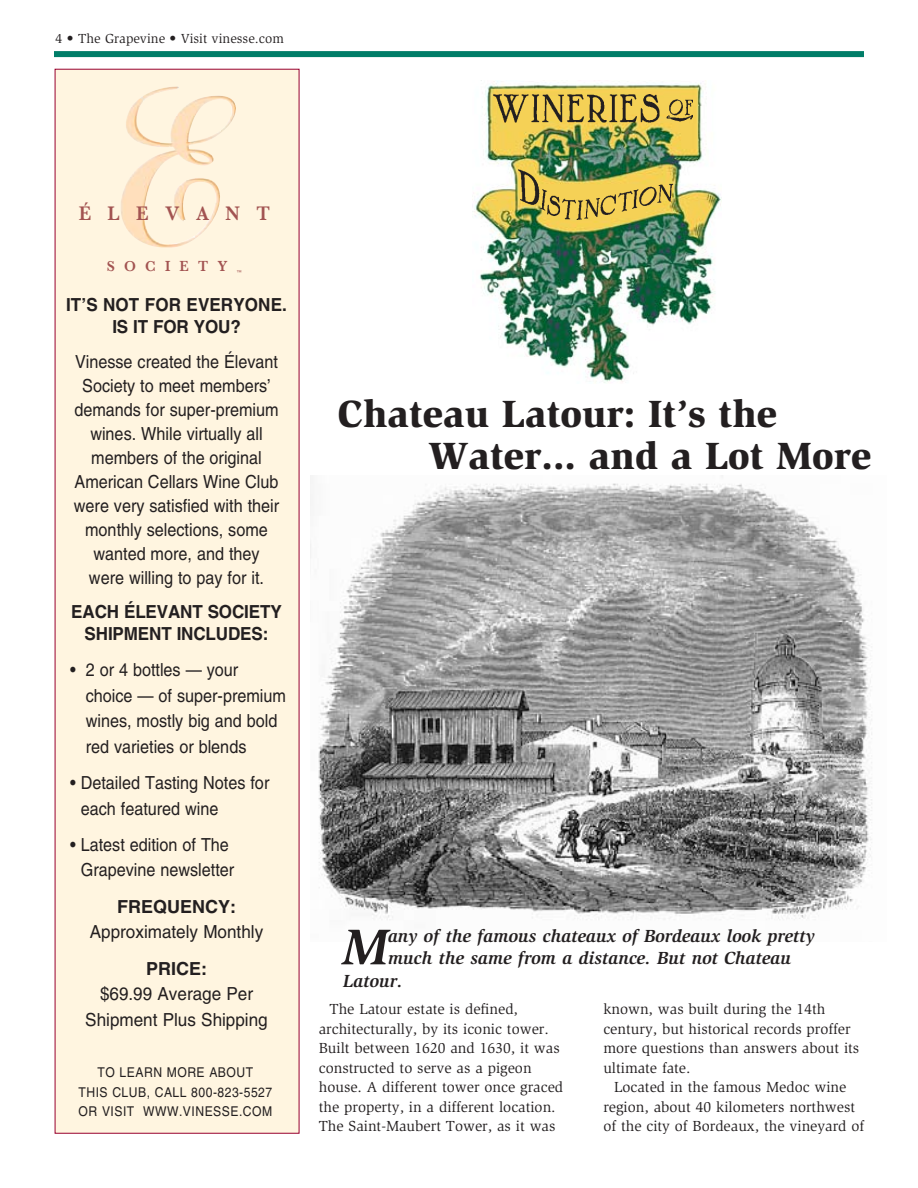
<style>
.page{position:relative;width:918px;height:1188px;background:#fff}
.page>*{position:absolute;margin:0;border:0;box-sizing:border-box;transform-origin:0 0}
.t1{font:italic 700 51.6px "Slimbach Std";color:#231f20}
.t2{font:900 39px/42px "Slimbach Std";color:#231f20}
.t3{font:600 20.1px "Baskerville";letter-spacing:.855em;color:#a25351;scale:.95 1}
.t4{font:18px/24px "Helvetica LT Std";color:#231f20;text-align:center;scale:.9 1}
.t5{font:italic 700 18px "Slimbach Std";color:#231f20}
.t6{font:700 18px/22.5px "Helvetica LT Std";letter-spacing:-.01em;color:#231f20;text-align:center;scale:.95 1}
.t7{font:18px/25.5px "Helvetica LT Std";color:#231f20;text-align:center;scale:.95 1}
.t8{font:700 18px "Helvetica LT Std";letter-spacing:-.01em;color:#231f20}
.t9{font:15px/19.5px "Slimbach Std";color:#231f20}
.t10{font:600 15px "Baskerville";letter-spacing:.65em;color:#a25351;scale:.95 1}
.t11{font:13.5px/19.5px "Helvetica LT Std";letter-spacing:.04em;color:#231f20;scale:.9 1}
.t12{font:13.5px "Slimbach Std";color:#231f20}
.t13{font:5.25px "Helvetica LT Std";color:#a25351;scale:.95 1}
</style>
<div class="page">
<div style="left:54px;top:51px;width:810px;height:6px;background:#007d68"></div>
<img style="left:310px;top:475px;width:562px;height:445px">
<div style="left:55px;top:69px;width:244px;height:1065px;background:#fff5e0"></div>
<img style="left:474px;top:80px;width:247px;height:303px">
<img style="left:493px;top:94px;width:200px;height:126px">
<img style="left:126px;top:87px;width:49px;height:74px">
<p class="t12" style="left:56px;top:31px;width:230px">4 • The Grapevine • Visit vinesse.com</p>
<h3 class="t3" style="left:79px;top:202px;width:203px">ÉLEVANT</h3>
<p class="t10" style="left:107px;top:257px;width:93px">SOCIET</p>
<p class="t10" style="left:218px;top:257px;width:12px">Y</p>
<p class="t13" style="left:237px;top:269px;width:7px">™</p>
<p class="t6" style="left:66px;top:293px;width:234px">IT’S NOT FOR EVERYONE.<br>IS IT FOR YOU?</p>
<p class="t4" style="left:74px;top:350px;width:230px">Vinesse created the Élevant<br>Society to meet members’ demands for super-premium wines. While virtually all members of the original<br>American Cellars Wine Club were very satisfied with their monthly selections, some wanted more, and they were willing to pay for it.</p>
<p class="t6" style="left:71px;top:600px;width:223px">EACH ÉLEVANT SOCIETY<br>SHIPMENT INCLUDES:</p>
<p class="t4" style="left:86px;top:657px;width:224px;line-height:25.5px;text-align:left;text-indent:-16px">• 2 or 4 bottles — your choice — of super-premium wines, mostly big and bold red varieties or blends</p>
<p class="t4" style="left:81px;top:770px;width:211px;line-height:25.5px;text-align:left;text-indent:-11px">• Detailed Tasting Notes for each featured wine</p>
<p class="t4" style="left:70px;top:832px;width:184px;line-height:25.5px">• Latest edition of The<br>Grapevine newsletter</p>
<p class="t8" style="left:117px;top:895px;width:120px">FREQUENCY:</p>
<p class="t7" style="left:90px;top:919px;width:184px">Approximately Monthly</p>
<p class="t8" style="left:146px;top:957px;width:63px">PRICE:</p>
<p class="t7" style="left:85px;top:981px;width:194px">$69.99 Average Per<br>Shipment Plus Shipping</p>
<p class="t11" style="left:98px;top:1063px;width:53px">To Learn</p>
<p class="t11" style="left:167px;top:1063px;width:68px">More About</p>
<p class="t11" style="left:79px;top:1082px;width:58px">Th is Club</p>
<p class="t11" style="left:147px;top:1082px;width:19px">, call</p>
<p class="t11" style="left:79px;top:1082px;width:217px;text-indent:113px">800-823-5527 or visit WWW.Vin esse.com</p>
<h2 class="t2" style="left:428px;top:392px;width:445px;text-indent:-90px">Chateau Latour: It’s the<br>Water... and a Lot More</h2>
<p class="t5" style="left:388px;top:925px;width:428px">any of the famous chateaux of Bordeaux look pretty</p>
<p class="t5" style="left:388px;top:948px;width:405px">much the same from a distance. But not Chateau</p>
<p class="t5" style="left:343px;top:970px;width:61px">Latour.</p>
<h1 class="t1" style="left:343px;top:917px;width:46px">M</h1>
<p class="t9" style="left:319px;top:1000px;width:246px;text-indent:11px">The Latour estate is defined, architecturally, by its iconic tower.<br>Built between 1620 and 1630, it was constructed to serve as a pigeon house. A different tower once graced the property, in a different location.<br>The Saint-Maubert Tower, as it was</p>
<p class="t9" style="left:603px;top:1000px;width:257px">known, was built during the 14th century, but historical records proffer more questions than answers about its ultimate fate.</p>
<p class="t9" style="left:603px;top:1078px;width:262px;text-indent:11px">Located in the famous Medoc wine region, about 40 kilometers northwest of the city of Bordeaux, the vineyard of</p>
</div>
